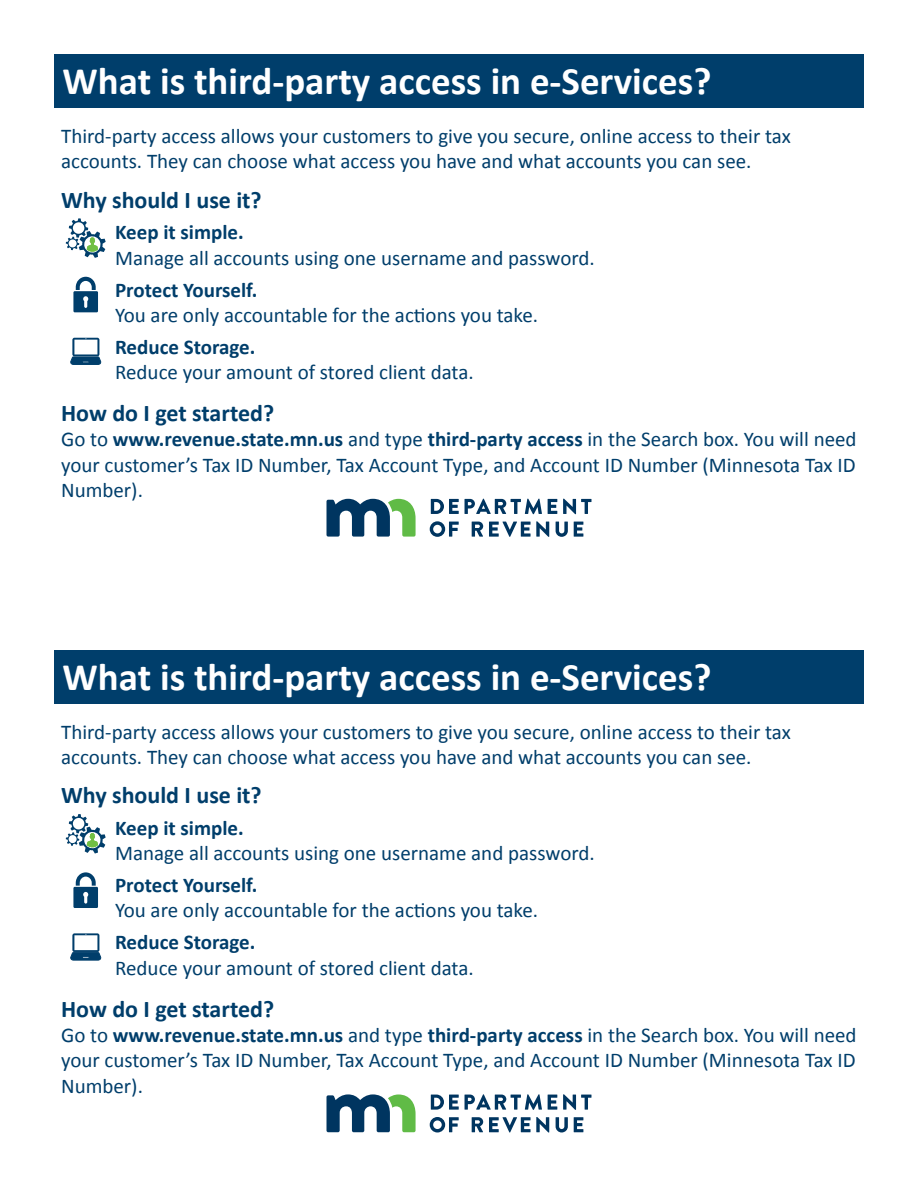
<style>
.page{position:relative;width:918px;height:1188px;background:#fff}
.page>*{position:absolute;margin:0;border:0;box-sizing:border-box;transform-origin:0 0}
.t1{font:700 39px "Calibri";color:#fff}
.t2{font:700 24px "Calibri";color:#003e6b}
.t3{font:21px/25.2px "Calibri";color:#003e6b}
.t4{font:700 21px "Calibri";color:#003e6b}
.s1{font-weight:700}
</style>
<div class="page">
<div style="left:55px;top:55px;width:809px;height:53px;background:#003e6b"></div>
<svg style="left:73px;top:277px;width:25px;height:35px"></svg>
<svg style="left:327px;top:499px;width:89px;height:38px"></svg>
<svg style="left:431px;top:499px;width:28px;height:15px"></svg>
<svg style="left:465px;top:499px;width:77px;height:15px"></svg>
<svg style="left:548px;top:499px;width:9px;height:15px"></svg>
<svg style="left:563px;top:499px;width:28px;height:15px"></svg>
<svg style="left:430px;top:521px;width:29px;height:16px"></svg>
<svg style="left:472px;top:522px;width:11px;height:15px"></svg>
<svg style="left:489px;top:521px;width:60px;height:16px"></svg>
<svg style="left:556px;top:522px;width:12px;height:15px"></svg>
<svg style="left:574px;top:522px;width:9px;height:15px"></svg>
<svg style="left:70px;top:338px;width:31px;height:27px"></svg>
<svg style="left:66px;top:218px;width:40px;height:40px"></svg>
<div style="left:55px;top:650px;width:809px;height:53px;background:#003e6b"></div>
<svg style="left:73px;top:872px;width:25px;height:36px"></svg>
<svg style="left:327px;top:1094px;width:89px;height:38px"></svg>
<svg style="left:431px;top:1095px;width:28px;height:15px"></svg>
<svg style="left:465px;top:1094px;width:77px;height:16px"></svg>
<svg style="left:548px;top:1095px;width:9px;height:15px"></svg>
<svg style="left:563px;top:1094px;width:28px;height:16px"></svg>
<svg style="left:430px;top:1117px;width:29px;height:15px"></svg>
<svg style="left:472px;top:1117px;width:11px;height:15px"></svg>
<svg style="left:489px;top:1117px;width:60px;height:15px"></svg>
<svg style="left:556px;top:1117px;width:12px;height:15px"></svg>
<svg style="left:574px;top:1117px;width:9px;height:15px"></svg>
<svg style="left:70px;top:933px;width:31px;height:27px"></svg>
<svg style="left:66px;top:814px;width:40px;height:40px"></svg>
<p class="t1" style="left:63px;top:56px;width:650px">What is third-party access in e-Services?</p>
<p class="t3" style="left:61px;top:124px;width:731px">Third-party access allows your customers to give you secure, online access to their tax accounts. They can choose what access you have and what accounts you can see.</p>
<p class="t2" style="left:61px;top:184px;width:202px">Why should I use it?</p>
<p class="t3" style="left:115px;top:220px;width:481px"><span class="s1">Keep it simple.<br></span>Manage all accounts using one username and password.</p>
<p class="t4" style="left:115px;top:276px;width:144px">Protect Yourself.</p>
<p class="t3" style="left:115px;top:302px;width:425px">You are only accountable for the actions you take.</p>
<p class="t4" style="left:115px;top:333px;width:142px">Reduce Storage.</p>
<p class="t3" style="left:115px;top:359px;width:360px">Reduce your amount of stored client data.</p>
<p class="t2" style="left:61px;top:398px;width:214px">How do I get started?</p>
<p class="t3" style="left:61px;top:427px;width:797px;text-align:justify">Go to <span class="s1">www.revenue.state.mn.us</span> and type <span class="s1">third-party access</span> in the Search box. You will need your customer’s Tax ID Number, Tax Account Type, and Account ID Number (Minnesota Tax ID Number).</p>
<p class="t1" style="left:63px;top:652px;width:650px">What is third-party access in e-Services?</p>
<p class="t3" style="left:61px;top:719px;width:731px">Third-party access allows your customers to give you secure, online access to their tax accounts. They can choose what access you have and what accounts you can see.</p>
<p class="t2" style="left:61px;top:780px;width:202px">Why should I use it?</p>
<p class="t3" style="left:115px;top:816px;width:481px"><span class="s1">Keep it simple.<br></span>Manage all accounts using one username and password.</p>
<p class="t4" style="left:115px;top:872px;width:144px">Protect Yourself.</p>
<p class="t3" style="left:115px;top:898px;width:425px">You are only accountable for the actions you take.</p>
<p class="t4" style="left:115px;top:929px;width:142px">Reduce Storage.</p>
<p class="t3" style="left:115px;top:955px;width:360px">Reduce your amount of stored client data.</p>
<p class="t2" style="left:61px;top:994px;width:214px">How do I get started?</p>
<p class="t3" style="left:61px;top:1023px;width:797px;text-align:justify">Go to <span class="s1">www.revenue.state.mn.us</span> and type <span class="s1">third-party access</span> in the Search box. You will need your customer’s Tax ID Number, Tax Account Type, and Account ID Number (Minnesota Tax ID Number).</p>
</div>
